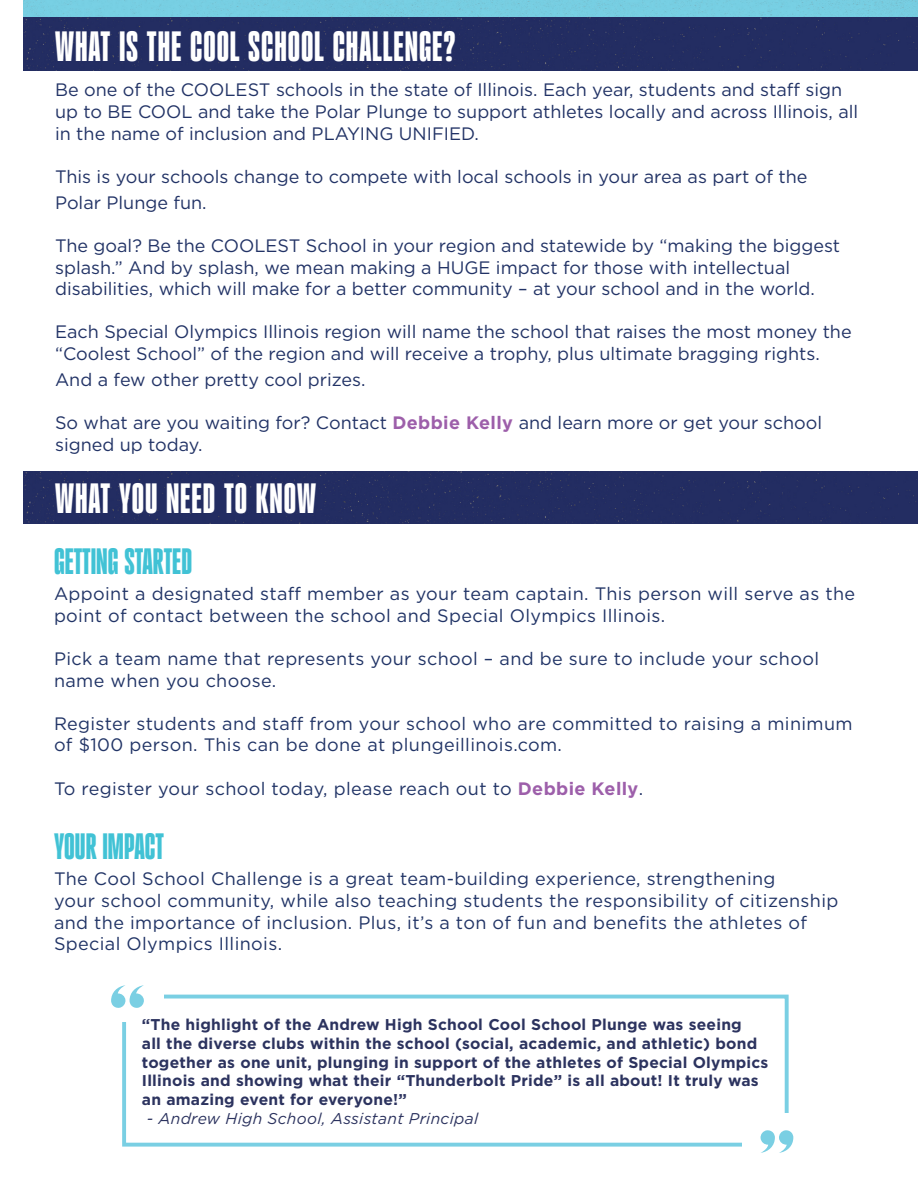
<style>
.page{position:relative;width:918px;height:1188px;background:#fff}
.page>*{position:absolute;margin:0;border:0;box-sizing:border-box;transform-origin:0 0}
.t1{font:45px "Gazzetta";letter-spacing:.02em;color:#fff}
.t2{font:39px "Gazzetta";color:#41c2d5}
.t3{font:18px/21.6px "Gotham";color:#236}
.t4{font:18px/21.6px "Gotham";letter-spacing:.02em;color:#213466}
.t5{font:700 15.6px/18.8px "Gotham";letter-spacing:.015em;color:#2c335f}
.t6{font:italic 15.6px "Gotham";letter-spacing:.02em;color:#2c335f}
.s1{font-weight:700;color:#9d5faa}
.s2{color:#236}
</style>
<div class="page">
<div style="left:23px;top:471px;width:895px;height:53px;background:#232d62"></div>
<img style="left:23px;top:0;width:895px;height:18px">
<div style="left:23px;top:18px;width:895px;height:52px;background:#232d62"></div>
<svg style="left:164px;top:994px;width:630px;height:146px"></svg>
<svg style="left:760px;top:1130px;width:33px;height:23px"></svg>
<svg style="left:111px;top:985px;width:33px;height:23px"></svg>
<div style="left:122px;top:995px;width:667px;height:152px;border:4px solid #7acfe3"></div>
<h1 class="t1" style="left:199px;top:22px;width:402px">WHAT IS THE OO SCHOOL CHALLENGE?</h1>
<h1 class="t1" style="left:55px;top:23px;width:402px">WHAT IS THE COOL SCHOOL CHALLENGE?</h1>
<p class="t3" style="left:55px;top:79px;width:805px">Be one of the COOLEST schools in the state of Illinois. Each year, students and staff sign up to BE COOL and take the Polar Plunge to support athletes locally and across Illinois, all in the name of inclusion and PLAYING UNIFIED.</p>
<p class="t3" style="left:55px;top:163px;width:754px;line-height:25.8px">This is your schools change to compete with local schools in your area as part of the<br>Polar Plunge fun.</p>
<p class="t3" style="left:55px;top:234px;width:787px">The goal? Be the COOLEST School in your region and statewide by “making the biggest splash.” And by splash, we mean making a HUGE impact for those with intellectual disabilities, which will make for a better community – at your school and in the world.</p>
<p class="t3" style="left:55px;top:321px;width:798px">Each Special Olympics Illinois region will name the school that raises the most money the “Coolest School” of the region and will receive a trophy, plus ultimate bragging rights.</p>
<p class="t3" style="left:55px;top:368px;width:312px">And a few other pretty cool prizes.</p>
<p class="t3" style="left:55px;top:411px;width:769px">So what are you waiting for? Contact <span class="s1">Debbie Kelly</span> and learn more or get your school signed up today.</p>
<h1 class="t1" style="left:55px;top:476px;width:262px">WHAT YOU NEED TO KNOW</h1>
<h2 class="t2" style="left:54px;top:542px;width:140px">GETTING STARTED</h2>
<p class="t4" style="left:54px;top:583px;width:803px">Appoint a designated staff member as your team captain. This person will serve as the point of contact between the school and Special Olympics Illinois.</p>
<p class="t4" style="left:54px;top:648px;width:767px">Pick a team name that represents your school – and be sure to include your school name when you choose.</p>
<p class="t4" style="left:54px;top:712px;width:800px">Register students and staff from your school who are committed to raising a minimum of $100 person. This can be done at plungeillinois.com.</p>
<p class="t4" style="left:54px;top:777px;width:591px">To register your school today, please reach out to <span class="s1">Debbie Kelly</span><span class="s2">.</span></p>
<h2 class="t2" style="left:54px;top:827px;width:111px">YOUR IMPACT</h2>
<p class="t4" style="left:54px;top:868px;width:786px">The Cool School Challenge is a great team-building experience, strengthening<br>your school community, while also teaching students the responsibility of citizenship and the importance of inclusion. Plus, it’s a ton of fun and benefits the athletes of Special Olympics Illinois.</p>
<p class="t5" style="left:142px;top:1015px;width:628px">“The highlight of the Andrew High School Cool School Plunge was seeing<br>all the diverse clubs within the school (social, academic, and athletic) bond together as one unit, plunging in support of the athletes of Special Olympics Illinois and showing what their “Thunderbolt Pride” is all about! It truly was an amazing event for everyone!”</p>
<p class="t6" style="left:147px;top:1109px;width:333px">- Andrew High School, Assistant Principal</p>
</div>
